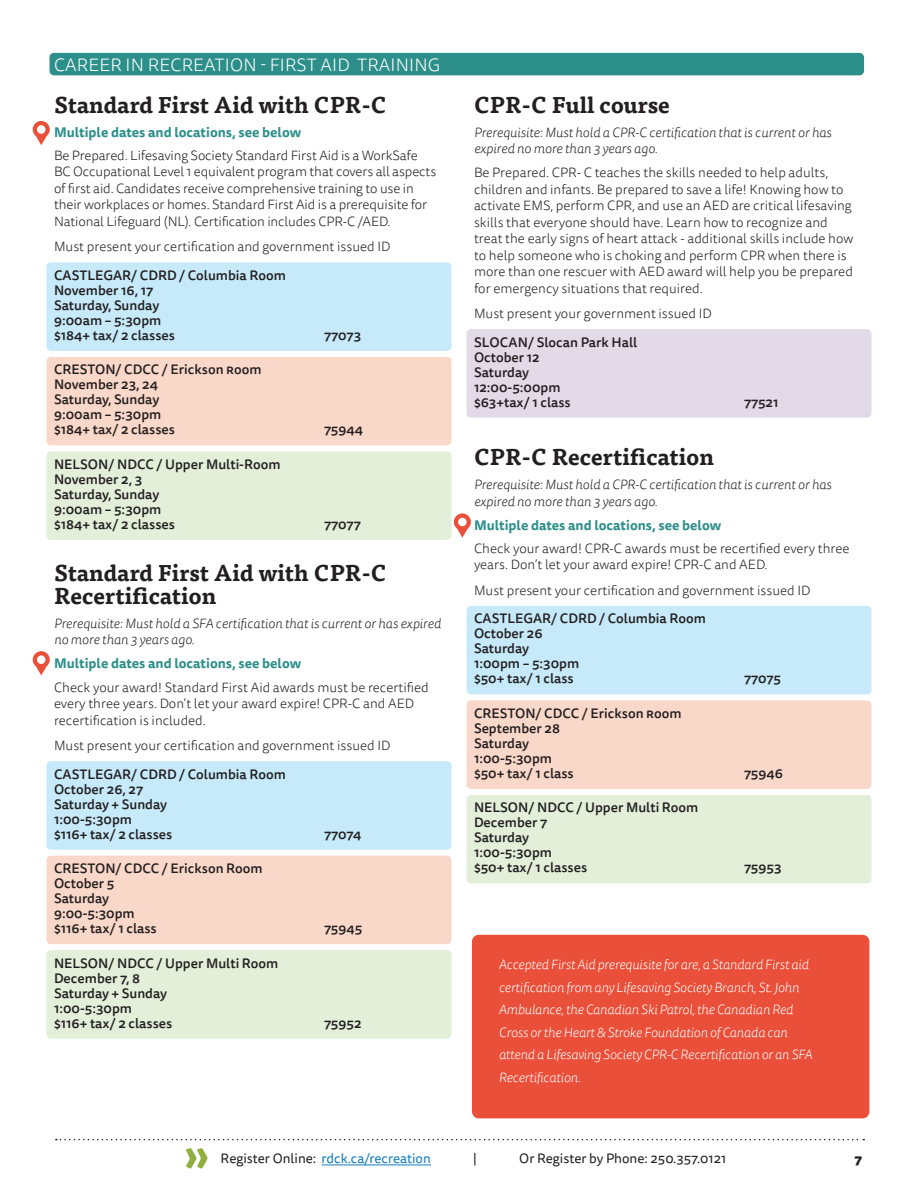
<style>
.page{position:relative;width:918px;height:1188px;background:#fff}
.page>*{position:absolute;margin:0;border:0;box-sizing:border-box;transform-origin:0 0}
.LG_Program_Title{font:700 22.5px/22.5px "Tisa Pro";color:#231f20}
.LG_Section_training{font:300 18px "Tisa Sans Pro";letter-spacing:.01em;color:#fff}
.LG_Program_Description{font:300 13.5px/16.5px "Tisa Sans Pro";color:#231f20}
.body{font:italic 300 13.5px/22.5px "Tisa Sans Pro";letter-spacing:-.01em;color:#fff}
.Castlegar{font:500 13.5px/15px "Tisa Sans Pro";color:#231f20}
.LG_age_location_instructor{font:italic 300 13.5px/16.5px "Tisa Sans Pro";color:#231f20}
.Nelson{font:500 13.5px/15px "Tisa Sans Pro";color:#231f20}
.Crreston_copy{font:500 13.5px/15px "Tisa Sans Pro";color:#231f20}
.Multiple_Locations{font:700 13.5px "Tisa Sans Pro";color:#2d8f8a}
.Slocan_copy{font:500 13.5px/15px "Tisa Sans Pro";color:#231f20}
.t1{font:13.5px "Tisa Sans Pro";color:#167fbc}
.t2{font:13.5px "Tisa Sans Pro";color:#231f20}
.t3{font:800 13.5px "Tisa Sans Pro";color:#231f20}
.s1{color:#231f20}
</style>
<div class="page">
<svg style="left:56px;top:1139px;width:808px;height:1px"></svg>
<hr style="left:322px;top:1164px;width:109px;height:1px;background:#167fbc">
<svg style="left:186px;top:1148px;width:22px;height:21px"></svg>
<div style="left:472px;top:935px;width:397px;height:183px;background:#e94f39;border-radius:7px"></div>
<svg style="left:33px;top:121px;width:17px;height:24px"></svg>
<svg style="left:454px;top:513px;width:17px;height:25px"></svg>
<svg style="left:33px;top:651px;width:17px;height:24px"></svg>
<div style="left:50px;top:53px;width:814px;height:22px;background:#2d8f8a;border-radius:4px"></div>
<div style="left:46px;top:262px;width:406px;height:89px;background:#c6eafa;border-radius:4px"></div>
<div style="left:46px;top:357px;width:406px;height:88px;background:#fad8c9;border-radius:4px"></div>
<div style="left:46px;top:451px;width:406px;height:89px;background:#e3efd9;border-radius:4px"></div>
<div style="left:46px;top:761px;width:406px;height:89px;background:#c6eafa;border-radius:4px"></div>
<div style="left:46px;top:856px;width:406px;height:88px;background:#fad8c9;border-radius:4px"></div>
<div style="left:46px;top:950px;width:406px;height:89px;background:#e3efd9;border-radius:4px"></div>
<div style="left:466px;top:329px;width:406px;height:89px;background:#e3dae8;border-radius:4px"></div>
<div style="left:466px;top:606px;width:406px;height:88px;background:#c6eafa;border-radius:4px"></div>
<div style="left:466px;top:700px;width:406px;height:89px;background:#fad8c9;border-radius:4px"></div>
<div style="left:466px;top:795px;width:406px;height:88px;background:#e3efd9;border-radius:4px"></div>
<p class="LG_Section_training" style="left:54px;top:53px;width:388px">CAREER IN RECREATION - FIRST AID TRAINING</p>
<p class="LG_Program_Title" style="left:54px;top:92px;width:334px">Standard First Aid with CPR-C</p>
<p class="Multiple_Locations" style="left:54px;top:122px;width:249px">Multiple dates and locations, see below</p>
<p class="LG_Program_Description" style="left:54px;top:147px;width:384px">Be Prepared. Lifesaving Society Standard First Aid is a WorkSafe BC Occupational Level 1 equivalent program that covers all aspects of first aid. Candidates receive comprehensive training to use in their workplaces or homes. Standard First Aid is a prerequisite for National Lifeguard (NL). Certification includes CPR-C /AED.</p>
<p class="LG_Program_Description" style="left:54px;top:239px;width:338px">Must present your certification and government issued ID</p>
<p class="Castlegar" style="left:54px;top:268px;width:233px">CASTLEGAR/ CDRD / Columbia Room<br>November 16, 17<br>Saturday, Sunday<br>9:00am – 5:30pm<br>$184+ tax/ 2 classes</p>
<p class="Castlegar" style="left:324px;top:328px;width:39px">77073</p>
<p class="Crreston_copy" style="left:54px;top:362px;width:209px">CRESTON/ CDCC / Erickson Room<br>November 23, 24<br>Saturday, Sunday<br>9:00am – 5:30pm<br>$184+ tax/ 2 classes</p>
<p class="Crreston_copy" style="left:324px;top:422px;width:41px">75944</p>
<p class="Nelson" style="left:54px;top:457px;width:228px">NELSON/ NDCC / Upper Multi-Room<br>November 2, 3<br>Saturday, Sunday<br>9:00am – 5:30pm<br>$184+ tax/ 2 classes</p>
<p class="Nelson" style="left:324px;top:517px;width:38px">77077</p>
<p class="LG_Program_Title" style="left:54px;top:561px;width:334px">Standard First Aid with CPR-C<br>Recertification</p>
<p class="LG_age_location_instructor" style="left:54px;top:615px;width:389px">Prerequisite: Must hold a SFA certification that is current or has expired no more than 3 years ago.</p>
<p class="Multiple_Locations" style="left:54px;top:654px;width:249px">Multiple dates and locations, see below</p>
<p class="LG_Program_Description" style="left:54px;top:679px;width:376px">Check your award! Standard First Aid awards must be recertified every three years. Don’t let your award expire! CPR-C and AED recertification is included.</p>
<p class="LG_Program_Description" style="left:54px;top:738px;width:338px">Must present your certification and government issued ID</p>
<p class="Castlegar" style="left:54px;top:767px;width:233px">CASTLEGAR/ CDRD / Columbia Room<br>October 26, 27<br>Saturday + Sunday<br>1:00-5:30pm<br>$116+ tax/ 2 classes</p>
<p class="Castlegar" style="left:324px;top:827px;width:39px">77074</p>
<p class="Crreston_copy" style="left:54px;top:861px;width:210px">CRESTON/ CDCC / Erickson Room<br>October 5<br>Saturday<br>9:00-5:30pm<br>$116+ tax/ 1 class</p>
<p class="Nelson" style="left:54px;top:956px;width:226px">NELSON/ NDCC / Upper Multi Room<br>December 7, 8<br>Saturday + Sunday<br>1:00-5:30pm<br>$116+ tax/ 2 classes</p>
<p class="Crreston_copy" style="left:324px;top:921px;width:40px">75945</p>
<p class="Nelson" style="left:324px;top:1016px;width:39px">75952</p>
<p class="LG_Program_Title" style="left:474px;top:92px;width:197px">CPR-C Full course</p>
<p class="LG_age_location_instructor" style="left:474px;top:124px;width:359px">Prerequisite: Must hold a CPR-C certification that is current or has expired no more than 3 years ago.</p>
<p class="LG_Program_Description" style="left:474px;top:165px;width:381px">Be Prepared. CPR- C teaches the skills needed to help adults, children and infants. Be prepared to save a life! Knowing how to activate EMS, perform CPR, and use an AED are critical lifesaving skills that everyone should have. Learn how to recognize and treat the early signs of heart attack - additional skills include how to help someone who is choking and perform CPR when there is more than one rescuer with AED award will help you be prepared for emergency situations that required.</p>
<p class="LG_Program_Description" style="left:474px;top:306px;width:239px">Must present your government issued ID</p>
<p class="Slocan_copy" style="left:474px;top:335px;width:165px">SLOCAN/ Slocan Park Hall<br>October 12<br>Saturday<br>12:00-5:00pm<br>$63+tax/ 1 class</p>
<p class="Slocan_copy" style="left:744px;top:395px;width:36px">77521</p>
<p class="LG_Program_Title" style="left:474px;top:445px;width:242px">CPR-C Recertification</p>
<p class="LG_age_location_instructor" style="left:474px;top:477px;width:359px">Prerequisite: Must hold a CPR-C certification that is current or has expired no more than 3 years ago.</p>
<p class="Multiple_Locations" style="left:474px;top:515px;width:249px">Multiple dates and locations, see below</p>
<p class="LG_Program_Description" style="left:474px;top:540px;width:377px">Check your award! CPR-C awards must be recertified every three years. Don’t let your award expire! CPR-C and AED.</p>
<p class="LG_Program_Description" style="left:474px;top:582px;width:338px">Must present your certification and government issued ID</p>
<p class="Castlegar" style="left:474px;top:611px;width:233px">CASTLEGAR/ CDRD / Columbia Room<br>October 26<br>Saturday<br>1:00pm – 5:30pm<br>$50+ tax/ 1 class</p>
<p class="Castlegar" style="left:744px;top:671px;width:39px">77075</p>
<p class="Crreston_copy" style="left:474px;top:706px;width:209px">CRESTON/ CDCC / Erickson Room<br>September 28<br>Saturday<br>1:00-5:30pm<br>$50+ tax/ 1 class</p>
<p class="Nelson" style="left:474px;top:800px;width:226px">NELSON/ NDCC / Upper Multi Room<br>December 7<br>Saturday<br>1:00-5:30pm<br>$50+ tax/ 1 classes</p>
<p class="Crreston_copy" style="left:744px;top:766px;width:40px">75946</p>
<p class="Nelson" style="left:744px;top:860px;width:39px">75953</p>
<p class="body" style="left:499px;top:954px;width:315px">Accepted First Aid prerequisite for are, a Standard First aid certification from any Lifesaving Society Branch, St. John Ambulance, the Canadian Ski Patrol, the Canadian Red Cross or the Heart &amp; Stroke Foundation of Canada can attend a Lifesaving Society CPR-C Recertification or an SFA Recertification.</p>
<p class="t1" style="left:221px;top:1149px;width:212px"><span class="s1">Register Online:</span> rdck.ca/recreation</p>
<p class="t2" style="left:473px;top:1149px;width:5px">|</p>
<p class="t2" style="left:519px;top:1149px;width:209px">Or Register by Phone: 250.357.0121</p>
<p class="t3" style="left:854px;top:1149px;width:9px">7</p>
</div>
